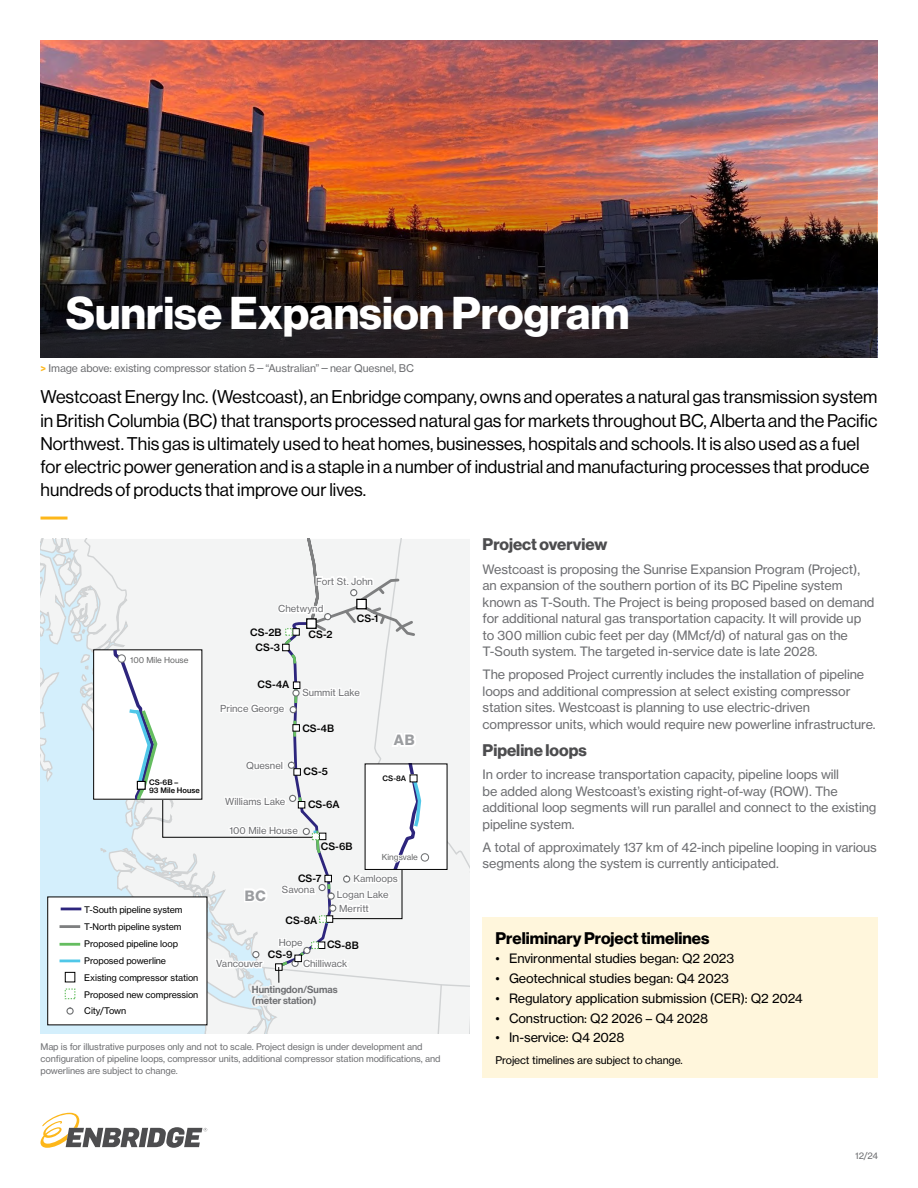
<style>
.page{position:relative;width:918px;height:1188px;background:#fff}
.page>*{position:absolute;margin:0;border:0;box-sizing:border-box;transform-origin:0 0}
.t1{font:45px "N Haas Grotesk DS Std 75 Bd";color:#fff}
.Head_Rule_13_15_6{font:18px/23.2px "N Haas Grotesk DS Std 55 Rg";color:#000}
.Head_11_13_5{font:16.5px "N Haas Grotesk DS Std 75 Bd";color:#4d4d4f}
.Head_11_13_5-2{font:16.5px "N Haas Grotesk DS Std 75 Bd";color:#000}
.t2{font:14.55px "N Haas Grotesk DS Std 75 Bd";color:#9b9da0}
.Body_8_5_11{font:12.75px/16.5px "N Haas Grotesk TX Std 55 Rg";letter-spacing:-.01em;color:#6d6e71}
.t3{font:12.75px "N Haas Grotesk TX Std 55 Rg";letter-spacing:-.01em;color:#000}
.footnote{font:10.5px "N Haas Grotesk TX Std 55 Rg";letter-spacing:-.01em;color:#6d6e71}
.footnote-2{font:10.5px "N Haas Grotesk TX Std 55 Rg";letter-spacing:-.01em;color:#000}
.t4{font:10.05px "N Haas Grotesk TX Std 65 Md";color:#000}
.t5{font:10.05px/11.2px "N Haas Grotesk DS Std 65 Md";color:#6d6e71}
.t6{font:9.6px/13.6px "N Haas Grotesk TX Std 55 Rg";color:#6d6e71}
.footnote-3{font:9px/12px "N Haas Grotesk TX Std 55 Rg";letter-spacing:-.01em;color:#6d6e71}
.t7{font:9px/16.8px "N Haas Grotesk TX Std 55 Rg";letter-spacing:-.01em;color:#000}
.Body_8_5_11-2{font:9px "N Haas Grotesk TX Std 55 Rg";color:#6d6e71}
.t8{font:8.1px "N Haas Grotesk TX Std 55 Rg";color:#666768}
.t9{font:7.8px "N Haas Grotesk TX Std 55 Rg";letter-spacing:-.01em;color:#6d6e71}
.t10{font:7.5px/7.5px "N Haas Grotesk TX Std 65 Md";color:#000}
.s1{font-family:"N Haas Grotesk TX Std 75 Bd";color:#fdb71a}
</style>
<div class="page">
<svg style="left:40px;top:1113px;width:167px;height:35px"></svg>
<img style="left:40px;top:40px;width:837px;height:86px">
<img style="left:40px;top:126px;width:838px;height:232px">
<hr style="left:40px;top:517px;width:28px;height:3px;background:#fdb71a">
<svg style="left:40px;top:539px;width:429px;height:495px"></svg>
<div style="left:65px;top:972px;width:10px;height:10px;background:#fff"></div>
<div style="left:65px;top:972px;width:10px;height:10px;border:1px solid #000"></div>
<div style="left:65px;top:989px;width:10px;height:10px;background:#fff"></div>
<div style="left:65px;top:989px;width:10px;height:10px;border:1px dashed #65bd60"></div>
<svg style="left:66px;top:1007px;width:8px;height:8px"></svg>
<div style="left:482px;top:917px;width:396px;height:161px;background:#fff6dc"></div>
<p class="t1" style="left:66px;top:287px;width:565px">Sunrise Expansion Program</p>
<p class="footnote" style="left:40px;top:362px;width:375px"><span class="s1">&gt;</span> Image above: existing compressor station 5—“Australian”—near Quesnel, BC</p>
<p class="Head_Rule_13_15_6" style="left:40px;top:385px;width:839px">Westcoast Energy Inc. (Westcoast), an Enbridge company, owns and operates a natural gas transmission system in British Columbia (BC) that transports processed natural gas for markets throughout BC, Alberta and the Pacific Northwest. This gas is ultimately used to heat homes, businesses, hospitals and schools. It is also used as a fuel for electric power generation and is a staple in a number of industrial and manufacturing processes that produce hundreds of products that improve our lives.</p>
<p class="Head_11_13_5" style="left:483px;top:535px;width:126px">Project overview</p>
<p class="Body_8_5_11" style="left:483px;top:561px;width:393px">Westcoast is proposing the Sunrise Expansion Program (Project), an expansion of the southern portion of its BC Pipeline system known as T-South. The Project is being proposed based on demand for additional natural gas transportation capacity. It will provide up to 300 million cubic feet per day (MMcf/d) of natural gas on the T-South system. The targeted in-service date is late 2028.</p>
<p class="Body_8_5_11" style="left:483px;top:666px;width:395px">The proposed Project currently includes the installation of pipeline loops and additional compression at select existing compressor station sites. Westcoast is planning to use electric-driven compressor units, which would require new powerline infrastructure.</p>
<p class="Head_11_13_5" style="left:483px;top:740px;width:106px">Pipeline loops</p>
<p class="Body_8_5_11" style="left:483px;top:766px;width:395px">In order to increase transportation capacity, pipeline loops will<br>be added along Westcoast’s existing right-of-way (ROW). The additional loop segments will run parallel and connect to the existing pipeline system.</p>
<p class="Body_8_5_11" style="left:483px;top:839px;width:396px">A total of approximately 137 km of 42-inch pipeline looping in various segments along the system is currently anticipated.</p>
<p class="t6" style="left:316px;top:574px;width:58px">Fort St. John</p>
<p class="t6" style="left:278px;top:602px;width:47px">Chetwynd</p>
<p class="t4" style="left:357px;top:612px;width:23px">CS-1</p>
<p class="t4" style="left:250px;top:626px;width:33px">CS-2B</p>
<p class="t4" style="left:309px;top:628px;width:26px">CS-2</p>
<p class="t4" style="left:256px;top:641px;width:26px">CS-3</p>
<p class="t8" style="left:130px;top:655px;width:60px">100 Mile House</p>
<p class="t4" style="left:258px;top:679px;width:33px">CS-4A</p>
<p class="t6" style="left:302px;top:686px;width:59px">Summit Lake</p>
<p class="t6" style="left:220px;top:701px;width:65px">Prince George</p>
<p class="t4" style="left:302px;top:722px;width:33px">CS-4B</p>
<p class="t2" style="left:394px;top:732px;width:22px">AB</p>
<p class="t6" style="left:246px;top:758px;width:38px">Quesnel</p>
<p class="t6" style="left:225px;top:794px;width:62px">Williams Lake</p>
<p class="t6" style="left:229px;top:824px;width:70px">100 Mile House</p>
<p class="t4" style="left:304px;top:765px;width:26px">CS-5</p>
<p class="t10" style="left:383px;top:774px;width:25px;rotate:1deg">CS-8A</p>
<p class="t10" style="left:149px;top:779px;width:52px">CS-6B –<br>93 Mile House</p>
<p class="t4" style="left:308px;top:798px;width:33px">CS-6A</p>
<p class="t4" style="left:321px;top:840px;width:33px">CS-6B</p>
<p class="t8" style="left:382px;top:852px;width:38px">Kingsvale</p>
<p class="t4" style="left:298px;top:872px;width:25px">CS-7</p>
<p class="t6" style="left:354px;top:872px;width:46px">Kamloops</p>
<p class="t6" style="left:282px;top:883px;width:34px">Savona</p>
<p class="t2" style="left:245px;top:887px;width:22px">BC</p>
<p class="t6" style="left:337px;top:888px;width:53px">Logan Lake<br>Merritt</p>
<p class="t7" style="left:84px;top:902px;width:116px">T-South pipeline system<br>T-North pipeline system<br>Proposed pipeline loop<br>Proposed powerline<br>Existing compressor station<br>Proposed new compression<br>City/Town</p>
<p class="t9" style="left:39px;top:1050px;width:394px">Map is for illustrative purposes only and not to scale. Project design is under development and configuration of</p>
<p class="t4" style="left:286px;top:914px;width:33px">CS-8A</p>
<p class="t6" style="left:279px;top:936px;width:25px">Hope</p>
<p class="t4" style="left:327px;top:939px;width:33px">CS-8B</p>
<p class="t4" style="left:268px;top:948px;width:26px">CS-9</p>
<p class="t6" style="left:216px;top:957px;width:48px">Vancouver</p>
<p class="t6" style="left:303px;top:957px;width:46px">Chilliwack</p>
<p class="t5" style="left:252px;top:984px;width:87px">Huntingdon/Sumas (meter station)</p>
<p class="footnote-3" style="left:40px;top:1040px;width:401px">Map is for illustrative purposes only and not to scale. Project design is under development and configuration of pipeline loops, compressor units, additional compressor station modifications, and powerlines are subject to change.</p>
<p class="Head_11_13_5-2" style="left:496px;top:928px;width:215px">Preliminary Project timelines</p>
<p class="t3" style="left:496px;top:951px;width:240px">• Environmental studies began: Q2 2023</p>
<p class="t3" style="left:496px;top:971px;width:235px">• Geotechnical studies began: Q4 2023</p>
<p class="t3" style="left:496px;top:990px;width:309px">• Regulatory application submission (CER): Q2 2024</p>
<p class="t3" style="left:496px;top:1010px;width:214px">• Construction: Q2 2026 – Q4 2028</p>
<p class="t3" style="left:496px;top:1030px;width:130px">• In-service: Q4 2028</p>
<p class="footnote-2" style="left:496px;top:1054px;width:189px">Project timelines are subject to change.</p>
<p class="Body_8_5_11-2" style="left:855px;top:1150px;width:24px">12/24</p>
</div>
